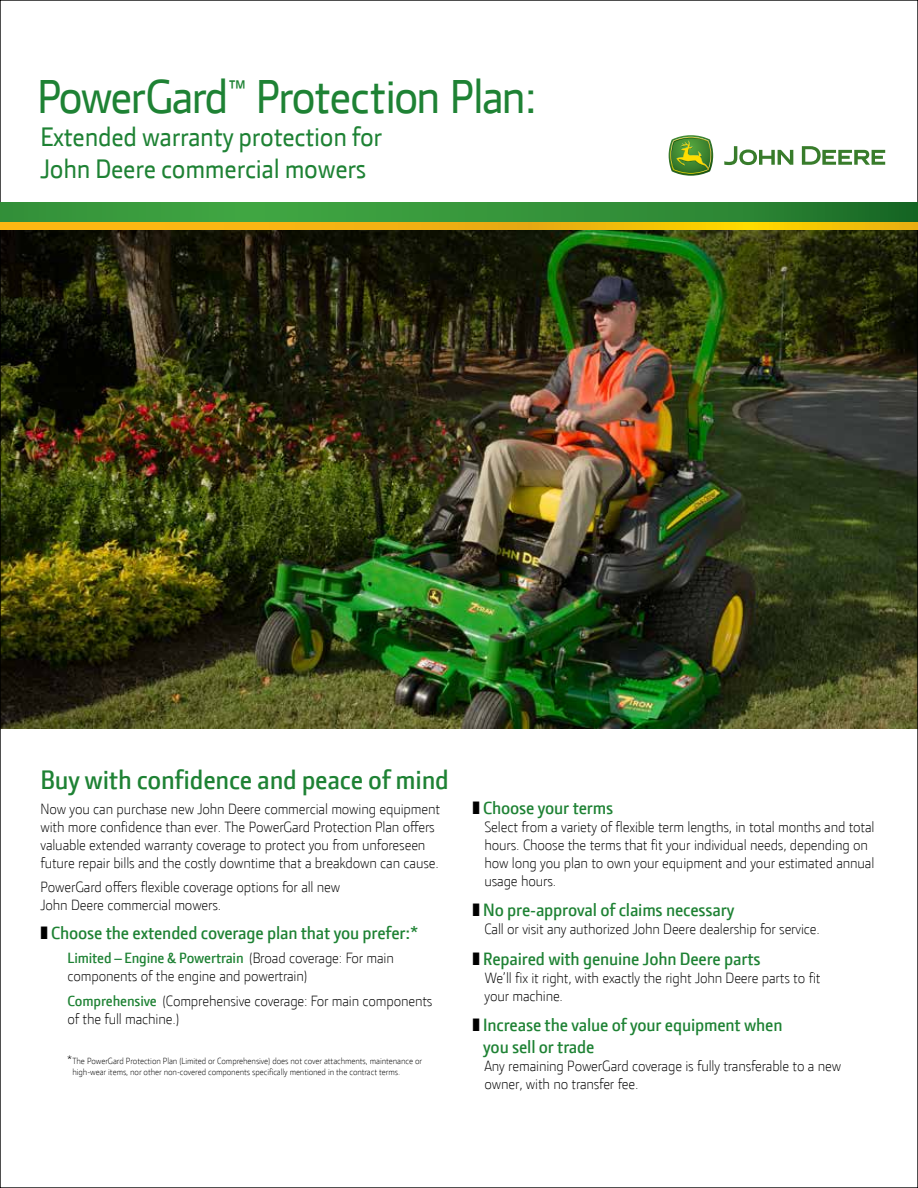
<style>
.page{position:relative;width:918px;height:1188px;background:#fff}
.page>*{position:absolute;margin:0;border:0;box-sizing:border-box;transform-origin:0 0}
.t1{font:48px "JD Sans";letter-spacing:-.045em;color:#1e8234}
.t2{font:27px/31.5px "JD Sans";letter-spacing:-.01em;color:#1e8234}
.t3{font:600 27px "JD Sans";letter-spacing:-.01em;color:#1e8234}
.t4{font:600 18px/21.6px "JD Sans";letter-spacing:-.01em;color:#1e8234}
.t5{font:300 15px/18px "JD Sans";letter-spacing:-.01em;color:#000}
.t6{font:300 9px/10.8px "JD Sans";letter-spacing:-.01em;color:#000}
.s1{color:#000}
.s2{font-weight:600;color:#1e8234}
.s3{font-size:12px}
</style>
<div class="page">
<img style="left:0;top:0;width:918px;height:1188px">
<svg style="left:0;top:202px;width:918px;height:21px;background:#3c9337"></svg>
<svg style="left:0;top:223px;width:918px;height:7px;background:#f5b90e"></svg>
<svg style="left:724px;top:146px;width:161px;height:19px"></svg>
<svg style="left:669px;top:135px;width:44px;height:41px;background:#75a045"></svg>
<h1 class="t1" style="left:37px;top:66px;width:501px">PowerGard<sup>™</sup> Protection Plan:</h1>
<h2 class="t2" style="left:40px;top:121px;width:343px">Extended warranty protection for<br>John Deere commercial mowers</h2>
<h2 class="t3" style="left:40px;top:762px;width:410px">Buy with confidence and peace of mind</h2>
<p class="t5" style="left:40px;top:799px;width:401px">Now you can purchase new John Deere commercial mowing equipment with more confidence than ever. The PowerGard Protection Plan offers valuable extended warranty coverage to protect you from unforeseen future repair bills and the costly downtime that a breakdown can cause.</p>
<p class="t5" style="left:40px;top:878px;width:301px">PowerGard offers flexible coverage options for all new<br>John Deere commercial mowers.</p>
<p class="t4" style="left:40px;top:921px;width:379px"><span class="s1">❚</span> Choose the extended coverage plan that you prefer:*</p>
<p class="t5" style="left:68px;top:948px;width:328px"><span class="s2">Limited – Engine &amp; Powertrain</span> (Broad coverage: For main components of the engine and powertrain)</p>
<p class="t5" style="left:68px;top:991px;width:367px"><span class="s2">Comprehensive</span> (Comprehensive coverage: For main components of the full machine.)</p>
<p class="t6" style="left:72px;top:1055px;width:351px;text-indent:-6px"><span class="s3">*</span>The PowerGard Protection Plan (Limited or Comprehensive) does not cover attachments, maintenance or high-wear items, nor other non-covered components specifically mentioned in the contract terms.</p>
<p class="t4" style="left:472px;top:796px;width:142px"><span class="s1">❚</span> Choose your terms</p>
<p class="t5" style="left:484px;top:817px;width:392px">Select from a variety of flexible term lengths, in total months and total hours. Choose the terms that fit your individual needs, depending on how long you plan to own your equipment and your estimated annual usage hours.</p>
<p class="t4" style="left:472px;top:899px;width:263px"><span class="s1">❚</span> No pre-approval of claims necessary</p>
<p class="t5" style="left:484px;top:920px;width:337px">Call or visit any authorized John Deere dealership for service.</p>
<p class="t4" style="left:472px;top:947px;width:290px"><span class="s1">❚</span> Repaired with genuine John Deere parts</p>
<p class="t5" style="left:484px;top:968px;width:338px">We’ll fix it right, with exactly the right John Deere parts to fit your machine.</p>
<p class="t4" style="left:483px;top:1014px;width:301px;text-indent:-11px"><span class="s1">❚</span> Increase the value of your equipment when you sell or trade</p>
<p class="t5" style="left:484px;top:1057px;width:358px">Any remaining PowerGard coverage is fully transferable to a new owner, with no transfer fee.</p>
</div>
